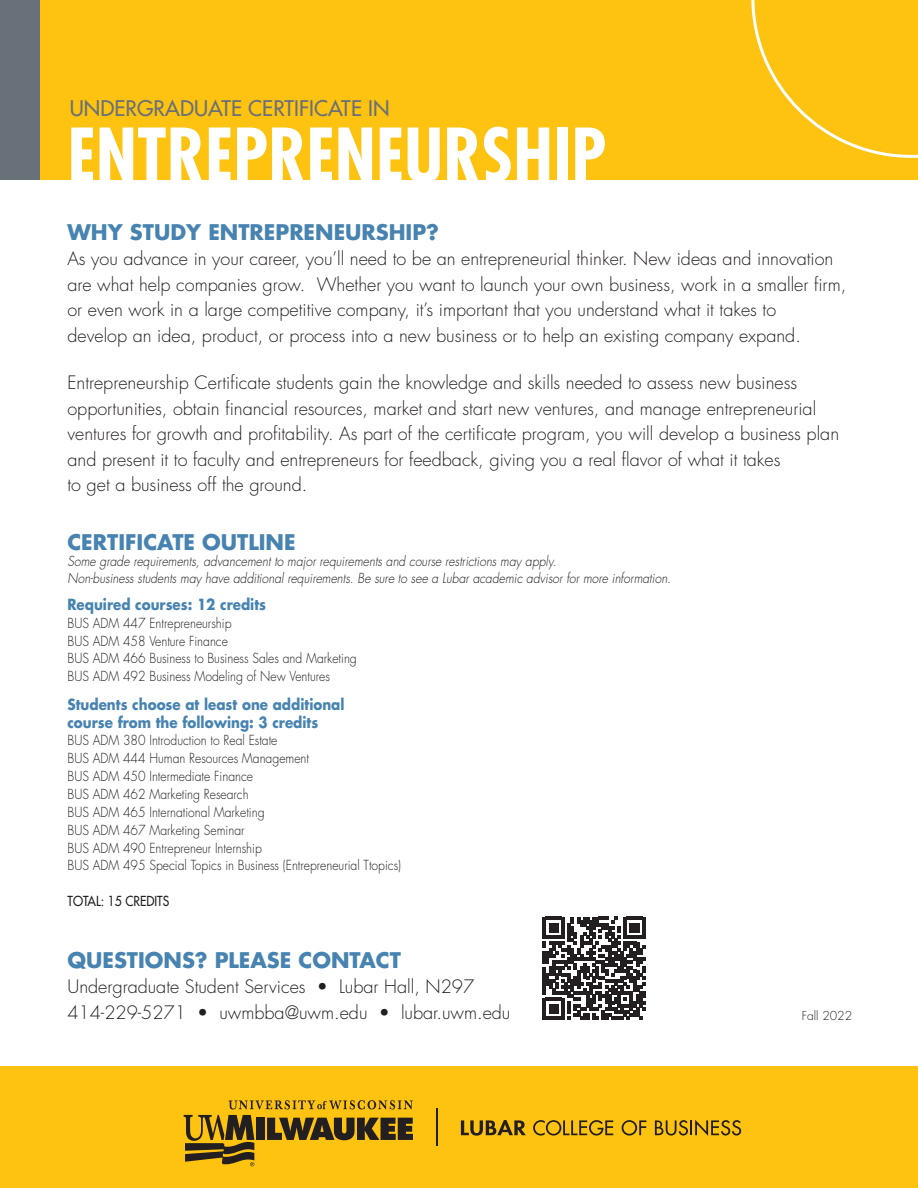
<style>
.page{position:relative;width:918px;height:1188px;background:#fff}
.page>*{position:absolute;margin:0;border:0;box-sizing:border-box;transform-origin:0 0}
.MAJOR{font:700 condensed 72px "Futura Std";color:#fff}
.Blue_SubHead{font:700 21px "Futura Std";color:#4783b1}
.BACHELOR{font:500 21px "Futura Std";letter-spacing:.005em;color:#687079}
.Front_Text-Fut12_18{font:300 18px/25.5px "Futura Std";color:#231f20}
.Course_Title{font:700 15px/18px "Futura Std";color:#4783b1;scale:.9 1}
.BackSide_Text{font:300 13.5px "Futura Std";color:#231f20;scale:.9 1}
.Degree_Outline_Discl{font:italic 300 13.5px "Futura Std";color:#231f20;scale:.9 1}
.BackSide_Text-2{font:500 13.5px "Futura Std";color:#231f20;scale:.9 1}
.t1{font:300 12px "Futura Std";color:#231f20}
</style>
<div class="page">
<div style="left:40px;top:0;width:878px;height:180px;background:#fec210"></div>
<div style="left:0;top:1066px;width:918px;height:122px;background:#fec210"></div>
<svg style="left:751px;top:0;width:167px;height:158px"></svg>
<div style="left:0;top:0;width:40px;height:180px;background:#687079"></div>
<svg style="left:184px;top:1100px;width:229px;height:66px"></svg>
<hr style="left:436px;top:1109px;width:2px;height:37px;background:#231f20">
<svg style="left:461px;top:1120px;width:65px;height:16px"></svg>
<svg style="left:622px;top:1120px;width:24px;height:16px"></svg>
<svg style="left:655px;top:1120px;width:86px;height:16px"></svg>
<svg style="left:533px;top:1120px;width:80px;height:16px"></svg>
<svg style="left:543px;top:917px;width:102px;height:103px"></svg>
<p class="BACHELOR" style="left:70px;top:95px;width:321px">UNDERGRADUATE CERTIFICATE IN</p>
<p class="MAJOR" style="left:68px;top:111px;width:540px">ENTREPRENEURSHIP</p>
<p class="Blue_SubHead" style="left:67px;top:218px;width:373px">WHY STUDY ENTREPRENEURSHIP?</p>
<p class="Front_Text-Fut12_18" style="left:67px;top:247px;width:780px">As you advance in your career, you’ll need to be an entrepreneurial thinker. New ideas and innovation are what help companies grow. Whether you want to launch your own business, work in a smaller firm, or even work in a large competitive company, it’s important that you understand what it takes to<br>develop an idea, product, or process into a new business or to help an existing company expand.</p>
<p class="Front_Text-Fut12_18" style="left:67px;top:370px;width:773px">Entrepreneurship Certificate students gain the knowledge and skills needed to assess new business opportunities, obtain financial resources, market and start new ventures, and manage entrepreneurial ventures for growth and profitability. As part of the certificate program, you will develop a business plan and present it to faculty and entrepreneurs for feedback, giving you a real flavor of what it takes<br>to get a business off the ground.</p>
<p class="Blue_SubHead" style="left:67px;top:528px;width:230px">CERTIFICATE OUTLINE</p>
<p class="Degree_Outline_Discl" style="left:67px;top:553px;width:545px">Some grade requirements, advancement to major requirements and course restrictions may apply.</p>
<p class="Degree_Outline_Discl" style="left:67px;top:570px;width:672px">Non-business students may have additional requirements. Be sure to see a Lubar academic advisor for more information.</p>
<p class="Course_Title" style="left:67px;top:595px;width:222px">Required courses: 12 credits</p>
<p class="BackSide_Text" style="left:67px;top:615px;width:184px">BUS ADM 447 Entrepreneurship</p>
<p class="BackSide_Text" style="left:67px;top:632px;width:180px">BUS ADM 458 Venture Finance</p>
<p class="BackSide_Text" style="left:67px;top:650px;width:323px">BUS ADM 466 Business to Business Sales and Marketing</p>
<p class="BackSide_Text" style="left:67px;top:668px;width:293px">BUS ADM 492 Business Modeling of New Ventures</p>
<p class="Course_Title" style="left:67px;top:695px;width:309px">Students choose at least one additional course from the following: 3 credits</p>
<p class="BackSide_Text" style="left:67px;top:732px;width:235px">BUS ADM 380 Introduction to Real Estate</p>
<p class="BackSide_Text" style="left:67px;top:750px;width:270px">BUS ADM 444 Human Resources Management</p>
<p class="BackSide_Text" style="left:67px;top:768px;width:208px">BUS ADM 450 Intermediate Finance</p>
<p class="BackSide_Text" style="left:67px;top:786px;width:203px">BUS ADM 462 Marketing Research</p>
<p class="BackSide_Text" style="left:67px;top:804px;width:221px">BUS ADM 465 International Marketing</p>
<p class="BackSide_Text" style="left:67px;top:822px;width:198px">BUS ADM 467 Marketing Seminar</p>
<p class="BackSide_Text" style="left:67px;top:839px;width:218px">BUS ADM 490 Entrepreneur Internship</p>
<p class="BackSide_Text" style="left:67px;top:857px;width:372px">BUS ADM 495 Special Topics in Business (Entrepreneurial Ttopics)</p>
<p class="BackSide_Text-2" style="left:67px;top:893px;width:115px">TOTAL: 15 CREDITS</p>
<p class="Blue_SubHead" style="left:68px;top:946px;width:335px">QUESTIONS? PLEASE CONTACT</p>
<p class="Front_Text-Fut12_18" style="left:68px;top:975px;width:444px">Undergraduate Student Services • Lubar Hall, N297<br>414-229-5271 • uwmbba@uwm.edu • lubar.uwm.edu</p>
<p class="t1" style="left:802px;top:1008px;width:52px">Fall 2022</p>
</div>
